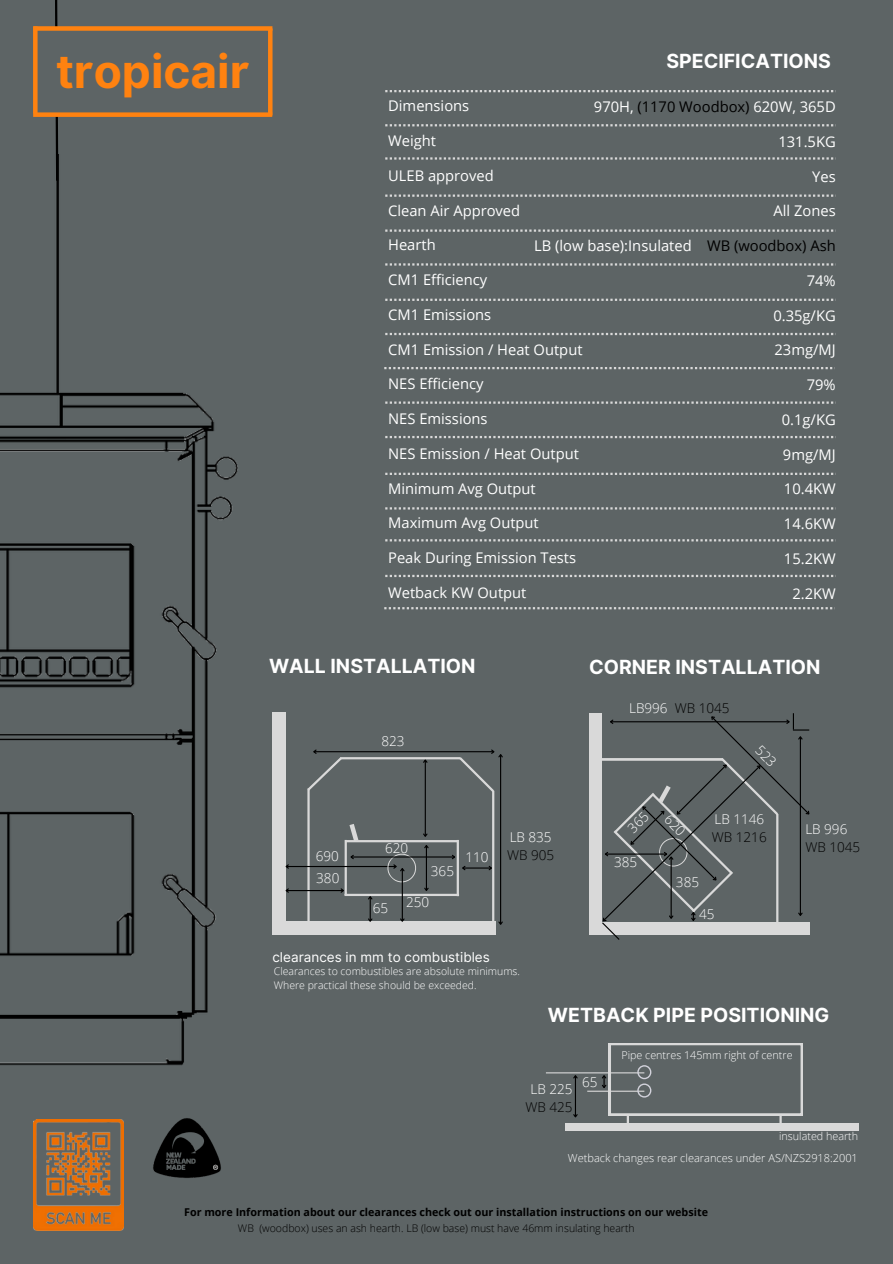
<style>
.page{position:relative;width:893px;height:1264px;background:#fff}
.page>*{position:absolute;margin:0;border:0;box-sizing:border-box;transform-origin:0 0}
.t1{font:700 46.05px "Inter";color:#ff8210}
.t2{font:700 19.5px "Inter";color:#fff}
.t3{font:14.7px "Open Sans";color:#fff}
.t4{font:300 13.5px "Open Sans";color:#fff}
.t5{font:300 13.5px "Open Sans";color:#000}
.t6{font:13.5px "Inter";color:#fff}
.t7{font:300 10.95px "Open Sans";color:#fff}
.t8{font:700 10.8px "Open Sans";color:#000}
.t9{font:300 10.8px "Open Sans";color:#fff}
.t10{font:300 10.5px "Open Sans";color:#fff}
.t11{font:300 10.5px "Open Sans";color:#000}
.s1{color:#000}
.s2{color:#fff}
</style>
<div class="page">
<div style="left:0;top:0;width:892px;height:1263px;background:#5d6465"></div>
<img style="left:33px;top:1119px;width:90px;height:111px">
<svg style="left:385px;top:124px;width:449px;height:2px"></svg>
<svg style="left:385px;top:575px;width:449px;height:2px"></svg>
<svg style="left:385px;top:157px;width:449px;height:3px"></svg>
<svg style="left:385px;top:263px;width:449px;height:2px"></svg>
<svg style="left:385px;top:90px;width:449px;height:2px"></svg>
<svg style="left:385px;top:194px;width:449px;height:3px"></svg>
<svg style="left:385px;top:229px;width:449px;height:3px"></svg>
<svg style="left:385px;top:299px;width:449px;height:2px"></svg>
<svg style="left:385px;top:333px;width:449px;height:2px"></svg>
<svg style="left:384px;top:367px;width:449px;height:2px"></svg>
<svg style="left:385px;top:401px;width:449px;height:3px"></svg>
<svg style="left:385px;top:436px;width:449px;height:2px"></svg>
<svg style="left:385px;top:472px;width:449px;height:3px"></svg>
<svg style="left:385px;top:507px;width:449px;height:2px"></svg>
<svg style="left:385px;top:539px;width:449px;height:2px"></svg>
<div style="left:589px;top:713px;width:13px;height:220px;background:#d9d9d9"></div>
<svg style="left:55px;top:0;width:4px;height:155px"></svg>
<div style="left:39px;top:30px;width:217px;height:83px;background:#5d6465"></div>
<div style="left:33px;top:26px;width:5px;height:87px;background:#ff8210"></div>
<div style="left:33px;top:112px;width:239px;height:5px;background:#ff8210"></div>
<hr style="left:268px;top:28px;width:4px;height:87px;background:#ff8210">
<div style="left:33px;top:26px;width:239px;height:5px;background:#ff8210"></div>
<div style="left:274px;top:921px;width:222px;height:13px;background:#d9d9d9"></div>
<div style="left:272px;top:713px;width:13px;height:221px;background:#d9d9d9"></div>
<hr style="left:307px;top:788px;width:2px;height:134px;background:#d9d9d9">
<hr style="left:286px;top:890px;width:57px;height:1px;background:#000">
<svg style="left:285px;top:887px;width:5px;height:6px"></svg>
<svg style="left:339px;top:888px;width:5px;height:5px"></svg>
<hr style="left:344px;top:893px;width:115px;height:3px;background:#d9d9d9">
<hr style="left:346px;top:840px;width:112px;height:2px;background:#d9d9d9">
<hr style="left:456px;top:840px;width:3px;height:56px;background:#d9d9d9">
<hr style="left:344px;top:840px;width:3px;height:54px;background:#d9d9d9">
<hr style="left:286px;top:866px;width:110px;height:1px;background:#000">
<svg style="left:285px;top:863px;width:4px;height:6px"></svg>
<svg style="left:346px;top:824px;width:16px;height:22px"></svg>
<hr style="left:492px;top:790px;width:2px;height:135px;background:#d9d9d9">
<hr style="left:340px;top:757px;width:120px;height:2px;background:#d9d9d9">
<hr style="left:314px;top:751px;width:180px;height:1px;background:#000">
<svg style="left:307px;top:749px;width:37px;height:44px"></svg>
<hr style="left:500px;top:754px;width:1px;height:170px;background:#000">
<svg style="left:498px;top:920px;width:5px;height:5px"></svg>
<svg style="left:456px;top:749px;width:47px;height:45px"></svg>
<hr style="left:351px;top:856px;width:103px;height:1px;background:#000">
<svg style="left:350px;top:855px;width:5px;height:5px"></svg>
<svg style="left:451px;top:853px;width:42px;height:18px"></svg>
<hr style="left:369px;top:896px;width:2px;height:25px;background:#000">
<svg style="left:368px;top:917px;width:5px;height:5px"></svg>
<svg style="left:368px;top:896px;width:5px;height:4px"></svg>
<hr style="left:402px;top:868px;width:1px;height:53px;background:#000">
<svg style="left:400px;top:917px;width:5px;height:5px"></svg>
<hr style="left:424px;top:760px;width:2px;height:76px;background:#000">
<svg style="left:381px;top:832px;width:48px;height:60px"></svg>
<svg style="left:422px;top:759px;width:6px;height:5px"></svg>
<img style="left:0;top:155px;width:238px;height:911px">
<hr style="left:546px;top:1072px;width:98px;height:1px;background:#d9d9d9">
<svg style="left:565px;top:1043px;width:293px;height:87px"></svg>
<svg style="left:384px;top:607px;width:449px;height:2px"></svg>
<img style="left:153px;top:1118px;width:68px;height:60px">
<svg style="left:599px;top:713px;width:211px;height:227px"></svg>
<p class="t1" style="left:56px;top:44px;width:195px">tropicair</p>
<p class="t2" style="left:666px;top:49px;width:166px">SPECIFICATIONS</p>
<p class="t3" style="left:388px;top:96px;width:83px">Dimensions</p>
<p class="t3" style="left:388px;top:130px;width:49px">Weight</p>
<p class="t3" style="left:388px;top:165px;width:107px">ULEB approved</p>
<p class="t3" style="left:388px;top:200px;width:133px">Clean Air Approved</p>
<p class="t3" style="left:388px;top:235px;width:49px">Hearth</p>
<p class="t3" style="left:388px;top:269px;width:101px">CM1 Efficiency</p>
<p class="t3" style="left:388px;top:304px;width:105px">CM1 Emissions</p>
<p class="t3" style="left:388px;top:339px;width:196px">CM1 Emission / Heat Output</p>
<p class="t3" style="left:388px;top:374px;width:97px">NES Efficiency</p>
<p class="t3" style="left:388px;top:408px;width:101px">NES Emissions</p>
<p class="t3" style="left:388px;top:443px;width:192px">NES Emission / Heat Output</p>
<p class="t3" style="left:388px;top:478px;width:149px">Minimum Avg Output</p>
<p class="t3" style="left:388px;top:513px;width:152px">Maximum Avg Output</p>
<p class="t3" style="left:388px;top:547px;width:189px">Peak During Emission Tests</p>
<p class="t3" style="left:388px;top:582px;width:140px">Wetback KW Output</p>
<p class="t3" style="left:594px;top:96px;width:243px">970H, <span class="s1">(1170 Woodbox)</span> 620W, 365D</p>
<p class="t3" style="left:778px;top:131px;width:59px">131.5KG</p>
<p class="t3" style="left:812px;top:166px;width:25px">Yes</p>
<p class="t3" style="left:773px;top:201px;width:64px">All Zones</p>
<p class="t3" style="left:534px;top:235px;width:303px">LB (low base):Insulated <span class="s1">WB (woodbox) Ash</span></p>
<p class="t3" style="left:806px;top:270px;width:30px">74%</p>
<p class="t3" style="left:773px;top:305px;width:64px">0.35g/KG</p>
<p class="t3" style="left:774px;top:340px;width:63px">23mg/MJ</p>
<p class="t3" style="left:806px;top:374px;width:30px">79%</p>
<p class="t3" style="left:781px;top:409px;width:55px">0.1g/KG</p>
<p class="t3" style="left:782px;top:444px;width:54px">9mg/MJ</p>
<p class="t3" style="left:783px;top:479px;width:53px">10.4KW</p>
<p class="t3" style="left:783px;top:513px;width:53px">14.6KW</p>
<p class="t3" style="left:783px;top:548px;width:53px">15.2KW</p>
<p class="t3" style="left:792px;top:583px;width:45px">2.2KW</p>
<p class="t2" style="left:269px;top:654px;width:208px">WALL INSTALLATION</p>
<p class="t2" style="left:589px;top:655px;width:233px">CORNER INSTALLATION</p>
<p class="t4" style="left:381px;top:731px;width:25px">823</p>
<p class="t5" style="left:629px;top:698px;width:102px"><span class="s2">LB996</span> WB 1045</p>
<p class="t4" style="left:315px;top:847px;width:25px">690</p>
<p class="t4" style="left:316px;top:868px;width:25px">380</p>
<p class="t4" style="left:385px;top:838px;width:25px">620</p>
<p class="t4" style="left:431px;top:861px;width:25px">365</p>
<p class="t4" style="left:373px;top:898px;width:17px">65</p>
<p class="t4" style="left:406px;top:892px;width:25px">250</p>
<p class="t4" style="left:465px;top:847px;width:25px">110</p>
<p class="t6" style="left:272px;top:948px;width:219px">clearances in mm to combustibles</p>
<p class="t4" style="left:509px;top:827px;width:43px">LB 835</p>
<p class="t5" style="left:507px;top:845px;width:49px">WB 905</p>
<p class="t10" style="left:274px;top:964px;width:248px">Clearances to combustibles are absolute minimums.</p>
<p class="t10" style="left:274px;top:978px;width:204px">Where practical these should be exceeded.</p>
<p class="t4" style="left:614px;top:852px;width:25px">385</p>
<p class="t4" style="left:676px;top:872px;width:25px">385</p>
<p class="t4" style="left:714px;top:809px;width:51px">LB 1146</p>
<p class="t5" style="left:711px;top:827px;width:56px">WB 1216</p>
<p class="t4" style="left:699px;top:904px;width:17px">45</p>
<p class="t4" style="left:805px;top:819px;width:43px">LB 996</p>
<p class="t5" style="left:805px;top:837px;width:56px">WB 1045</p>
<p class="t2" style="left:548px;top:1003px;width:283px">WETBACK PIPE POSITIONING</p>
<p class="t4" style="left:530px;top:1079px;width:43px">LB 225</p>
<p class="t5" style="left:525px;top:1097px;width:49px">WB 425</p>
<p class="t4" style="left:582px;top:1072px;width:17px">65</p>
<p class="t9" style="left:621px;top:1047px;width:172px">Pipe centres 145mm right of centre</p>
<p class="t9" style="left:779px;top:1128px;width:80px">insulated hearth</p>
<p class="t7" style="left:568px;top:1150px;width:291px">Wetback changes rear clearances under AS/NZS2918:2001</p>
<p class="t8" style="left:184px;top:1204px;width:525px">For more Information about our clearances check out our installation instructions on our website</p>
<p class="t11" style="left:238px;top:1220px;width:398px">WB (woodbox) uses an ash hearth. LB (low base) must have 46mm insulating hearth</p>
</div>
